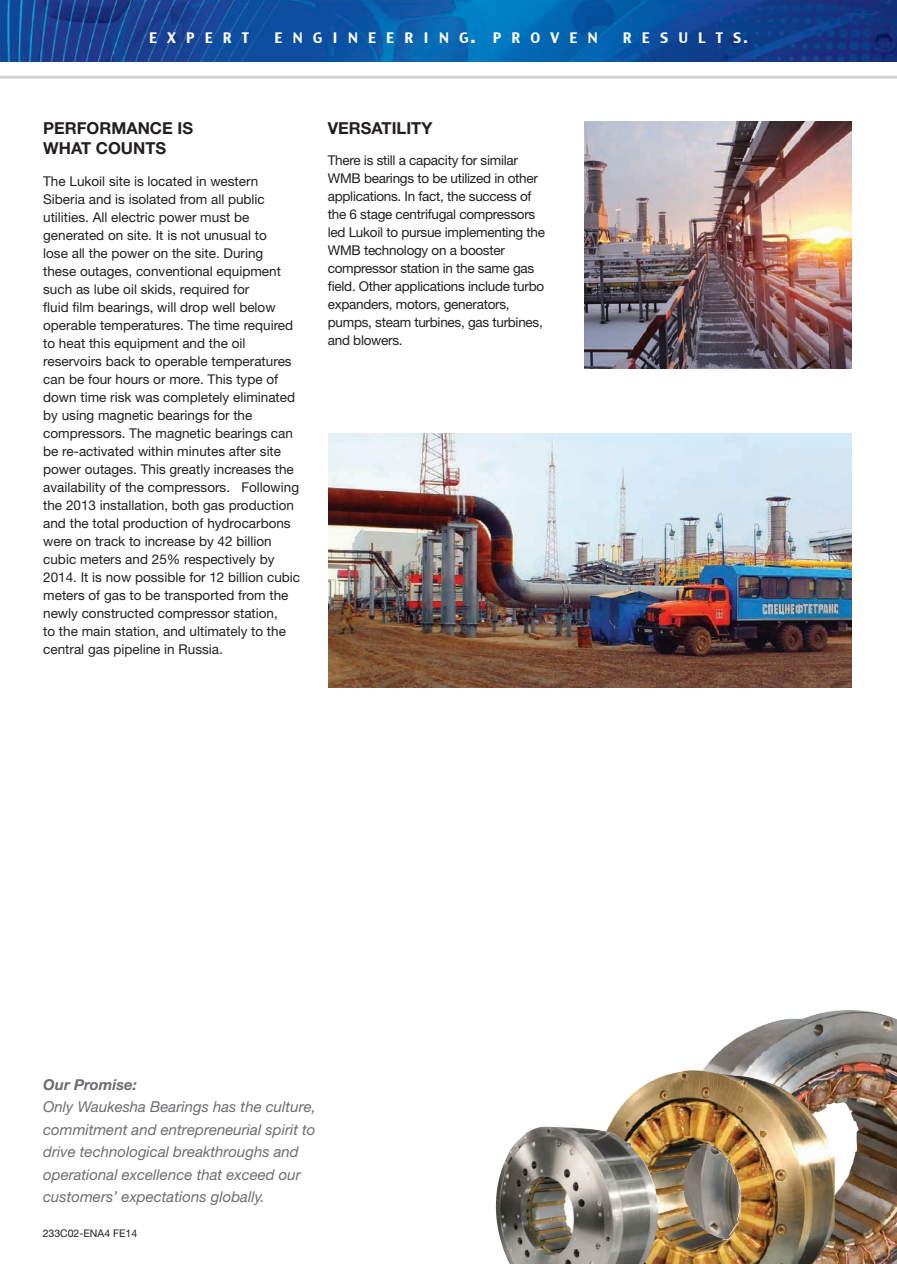
<style>
.page{position:relative;width:897px;height:1264px;background:#fff}
.page>*{position:absolute;margin:0;border:0;box-sizing:border-box;transform-origin:0 0}
.SUBHEADS{font:700 16.5px/20.2px "Helvetica Neue LT";color:#231f20}
.t1{font:italic 15px/22.5px "Helvetica Neue LT";color:#6c6d70}
.t2{font:italic 700 15px "Helvetica Neue LT";color:#6c6d70}
.t3{font:14.25px "Charcoal CY";letter-spacing:.715em;color:#fff}
.Body_Copy{font:13.5px/18px "Helvetica Neue LT";color:#231f20}
.Body_Copy-2{font:13.5px/18px "Helvetica Neue LT";letter-spacing:-.02em;color:#231f20}
.t4{font:10.5px "Helvetica Neue LT Std";color:#231f20}
.s1{font-size:20.25px}
.s2{font-size:17.1px}
</style>
<div class="page">
<img style="left:0;top:0;width:896px;height:61px">
<img style="left:703px;top:1010px;width:193px;height:254px">
<img style="left:609px;top:1070px;width:225px;height:194px">
<img style="left:495px;top:1126px;width:166px;height:138px">
<hr style="left:0;top:76px;width:896px;height:3px;background:#231f20">
<img style="left:584px;top:121px;width:267px;height:247px">
<img style="left:328px;top:433px;width:523px;height:255px">
<p class="t3" style="left:149px;top:28px;width:102px">EXPERT</p>
<p class="t3" style="left:274px;top:28px;width:324px">ENGINEERING<span class="s1">.</span> PROVEN</p>
<p class="t3" style="left:623px;top:28px;width:126px">RESULTS<span class="s2">.</span></p>
<p class="SUBHEADS" style="left:43px;top:118px;width:151px">PERFORMANCE IS<br>WHAT COUNTS</p>
<p class="Body_Copy" style="left:43px;top:172px;width:258px">The Lukoil site is located in western Siberia and is isolated from all public utilities. All electric power must be generated on site. It is not unusual to<br>lose all the power on the site. During<br>these outages, conventional equipment such as lube oil skids, required for<br>fluid film bearings, will drop well below operable temperatures. The time required to heat this equipment and the oil reservoirs back to operable temperatures can be four hours or more. This type of down time risk was completely eliminated by using magnetic bearings for the compressors. The magnetic bearings can be re-activated within minutes after site power outages. This greatly increases the availability of the compressors. Following the 2013 installation, both gas production and the total production of hydrocarbons were on track to increase by 42 billion cubic meters and 25% respectively by 2014. It is now possible for 12 billion cubic meters of gas to be transported from the newly constructed compressor station,<br>to the main station, and ultimately to the central gas pipeline in Russia.</p>
<p class="SUBHEADS" style="left:328px;top:118px;width:106px">VERSATILITY</p>
<p class="Body_Copy-2" style="left:328px;top:151px;width:219px">There is still a capacity for similar WMB bearings to be utilized in other applications. In fact, the success of the 6 stage centrifugal compressors led Lukoil to pursue implementing the WMB technology on a booster compressor station in the same gas field. Other applications include turbo expanders, motors, generators, pumps, steam turbines, gas turbines, and blowers.</p>
<p class="t2" style="left:43px;top:1075px;width:95px">Our Promise:</p>
<p class="t1" style="left:43px;top:1095px;width:274px">Only Waukesha Bearings has the culture, commitment and entrepreneurial spirit to drive technological breakthroughs and operational excellence that exceed our customers’ expectations globally.</p>
<p class="t4" style="left:43px;top:1226px;width:96px">233C02-ENA4 FE14</p>
</div>
